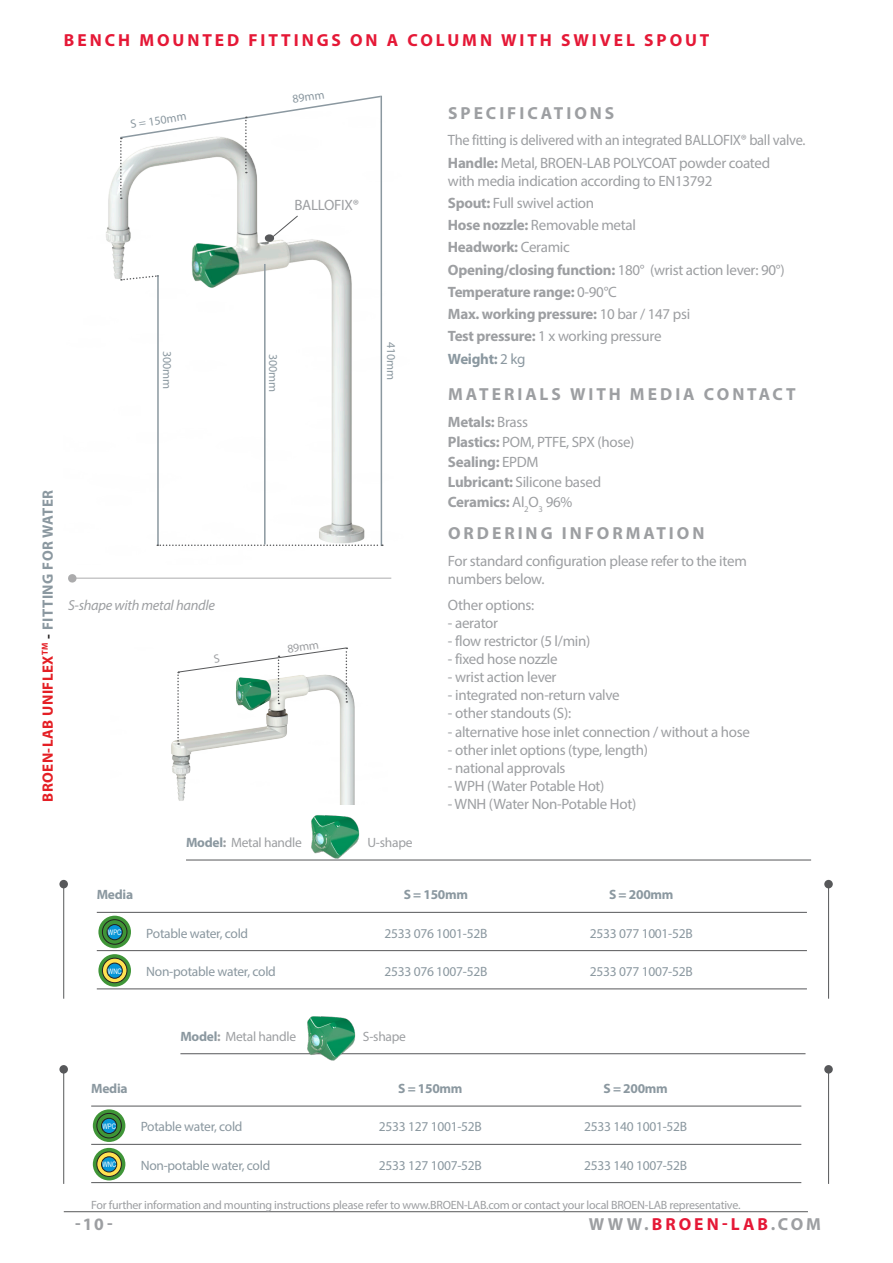
<style>
.page{position:relative;width:893px;height:1263px;background:#fff}
.page>*{position:absolute;margin:0;border:0;box-sizing:border-box;transform-origin:0 0}
.t1{font:700 17.4px "Myriad Pro";letter-spacing:.17em;color:#9d9fa2}
.t2{font:700 17.4px "Myriad Pro";letter-spacing:.17em;color:#e51836}
.t3{font:15px/22.2px "Myriad Pro";letter-spacing:-.02em;color:#9d9fa2}
.t4{font:15px/22.2px "Myriad Pro";letter-spacing:-.02em;color:#9d9fa2;scale:.96 1}
.t5{font:700 15px "Myriad Pro";letter-spacing:.03em;color:#e41f25}
.t6{font:italic 14.4px "Myriad Pro";letter-spacing:-.02em;color:#9d9fa2}
.t7{font:13.5px "Myriad Pro";letter-spacing:-.02em;color:#8b98a0}
.t8{font:13.5px "Myriad Pro";letter-spacing:-.02em;color:#9d9fa2}
.t9{font:700 13.5px "Myriad Pro";letter-spacing:-.02em;color:#8b98a0}
.t10{font:12px "Myriad Pro";letter-spacing:-.02em;color:#9d9fa2}
.t11{font:12px "Myriad Pro";color:#8b98a0}
.t12{font:7.5px "Helvetica";color:#fff;scale:.77 1}
.s1{color:#231f20}
.s2{color:#8b98a0}
.s3{font-weight:700;color:#8b98a0}
.s4{font-weight:700}
.s5{color:#9d9fa2}
</style>
<div class="page">
<hr style="left:64px;top:1211px;width:744px;height:1px;background:#57585a">
<img style="left:171px;top:647px;width:184px;height:157px">
<hr style="left:91px;top:1106px;width:710px;height:1px;background:#57585a">
<hr style="left:91px;top:1144px;width:710px;height:1px;background:#57585a">
<hr style="left:91px;top:1182px;width:710px;height:1px;background:#57585a">
<svg style="left:93px;top:1109px;width:32px;height:33px"></svg>
<div style="left:102px;top:1118px;width:15px;height:15px;background:#0696d7;border-radius:50%"></div>
<div style="left:101px;top:1118px;width:16px;height:16px;border:1px solid #231f20;border-radius:50%"></div>
<div style="left:97px;top:1113px;width:25px;height:25px;border:1px solid #231f20;border-radius:50%"></div>
<hr style="left:180px;top:1053px;width:625px;height:1px;background:#57585a">
<svg style="left:93px;top:1148px;width:32px;height:32px"></svg>
<svg style="left:97px;top:1152px;width:24px;height:24px"></svg>
<div style="left:97px;top:1152px;width:25px;height:24px;border:1px solid #231f20;border-radius:50%"></div>
<div style="left:102px;top:1157px;width:15px;height:15px;background:#0696d7;border-radius:50%"></div>
<div style="left:101px;top:1156px;width:16px;height:16px;border:1px solid #231f20;border-radius:50%"></div>
<hr style="left:97px;top:912px;width:710px;height:1px;background:#57585a">
<hr style="left:97px;top:950px;width:710px;height:1px;background:#57585a">
<hr style="left:97px;top:989px;width:710px;height:1px;background:#57585a">
<svg style="left:98px;top:916px;width:33px;height:32px"></svg>
<div style="left:107px;top:924px;width:15px;height:16px;background:#0696d7;border-radius:50%"></div>
<div style="left:107px;top:924px;width:15px;height:16px;border:1px solid #231f20;border-radius:50%"></div>
<div style="left:102px;top:919px;width:25px;height:25px;border:1px solid #231f20;border-radius:50%"></div>
<hr style="left:186px;top:860px;width:625px;height:1px;background:#57585a">
<svg style="left:98px;top:954px;width:33px;height:33px"></svg>
<svg style="left:102px;top:958px;width:25px;height:25px"></svg>
<div style="left:102px;top:958px;width:25px;height:25px;border:1px solid #231f20;border-radius:50%"></div>
<div style="left:107px;top:963px;width:15px;height:15px;background:#0696d7;border-radius:50%"></div>
<div style="left:107px;top:963px;width:15px;height:15px;border:1px solid #231f20;border-radius:50%"></div>
<hr style="left:72px;top:578px;width:319px;height:1px;background:#57585a">
<svg style="left:68px;top:574px;width:9px;height:9px"></svg>
<div style="left:59px;top:1065px;width:9px;height:8px;background:#57585a;border-radius:50%"></div>
<hr style="left:63px;top:1071px;width:1px;height:113px;background:#57585a">
<div style="left:59px;top:880px;width:9px;height:8px;background:#57585a;border-radius:50%"></div>
<hr style="left:63px;top:885px;width:1px;height:114px;background:#57585a">
<div style="left:824px;top:1065px;width:9px;height:8px;background:#57585a;border-radius:50%"></div>
<hr style="left:828px;top:1071px;width:1px;height:113px;background:#57585a">
<div style="left:824px;top:880px;width:9px;height:8px;background:#57585a;border-radius:50%"></div>
<hr style="left:828px;top:885px;width:1px;height:114px;background:#57585a">
<img style="left:106px;top:170px;width:278px;height:376px">
<svg style="left:121px;top:274px;width:37px;height:7px"></svg>
<hr style="left:157px;top:275px;width:2px;height:270px;background:#8b98a0">
<hr style="left:264px;top:264px;width:2px;height:280px;background:#8b98a0">
<hr style="left:380px;top:96px;width:2px;height:450px;background:#8b98a0">
<svg style="left:118px;top:95px;width:264px;height:104px"></svg>
<svg style="left:157px;top:544px;width:226px;height:2px"></svg>
<img style="left:277px;top:815px;width:98px;height:46px">
<img style="left:273px;top:1016px;width:98px;height:45px">
<svg style="left:264px;top:215px;width:34px;height:27px"></svg>
<svg style="left:177px;top:647px;width:170px;height:98px"></svg>
<p class="t2" style="left:64px;top:29px;width:647px">BENCH MOUNTED FITTINGS ON A COLUMN WITH SWIVEL SPOUT</p>
<p class="t11" style="left:129px;top:117px;width:58px;rotate:-9deg">S = 150mm</p>
<p class="t11" style="left:291px;top:92px;width:34px;rotate:-9deg">89mm</p>
<p class="t3" style="left:294px;top:194px;width:66px">BALLOFIX®</p>
<p class="t11" style="left:175px;top:351px;width:40px;rotate:90deg">300mm</p>
<p class="t11" style="left:280px;top:354px;width:40px;rotate:90deg">300mm</p>
<p class="t11" style="left:399px;top:341px;width:40px;rotate:90deg">410mm</p>
<p class="t5" style="left:38px;top:802px;width:314px;rotate:-90deg">BROEN-LAB UNIFLEX<sup>TM</sup> <span class="s1">-</span> <span class="s2">FITTING FOR WATER</span></p>
<p class="t6" style="left:68px;top:596px;width:148px">S-shape with metal handle</p>
<p class="t10" style="left:286px;top:642px;width:33px;rotate:-9deg">89mm</p>
<p class="t8" style="left:186px;top:834px;width:117px"><span class="s3">Model</span><span class="s4">:</span> Metal handle</p>
<p class="t8" style="left:367px;top:834px;width:47px">U-shape</p>
<p class="t1" style="left:448px;top:102px;width:168px">SPECIFICATIONS</p>
<p class="t4" style="left:448px;top:129px;width:374px">The fitting is delivered with an integrated BALLOFIX® ball valve.<br><span class="s4">Handle:</span> Metal, BROEN-LAB POLYCOAT powder coated</p>
<p class="t3" style="left:448px;top:169px;width:338px">with media indication according to EN13792<br><span class="s4">Spout:</span> Full swivel action<br><span class="s4">Hose nozzle:</span> Removable metal<br><span class="s4">Headwork:</span> Ceramic<br><span class="s4">Opening/closing function:</span> 180° (wrist action lever: 90°)<br><span class="s4">Temperature range:</span> 0-90°C<br><span class="s4">Max. working pressure:</span> 10 bar / 147 psi<br><span class="s4">Test pressure:</span> 1 x working pressure<br><span class="s3">Weight:</span> <span class="s2">2 kg</span></p>
<p class="t1" style="left:448px;top:383px;width:349px">MATERIALS WITH MEDIA CONTACT</p>
<p class="t3" style="left:448px;top:411px;width:188px;line-height:20.1px"><span class="s4">Metals:</span> Brass<br><span class="s4">Plastics:</span> POM, PTFE, SPX (hose)<br><span class="s4">Sealing:</span> EPDM<br><span class="s4">Lubricant:</span> Silicone based<br><span class="s4">Ceramics:</span> Al<sub>2</sub>O<sub>3</sub> 96%</p>
<p class="t1" style="left:448px;top:522px;width:258px">ORDERING INFORMATION</p>
<p class="t3" style="left:448px;top:552px;width:300px;line-height:18px">For standard configuration please refer to the item numbers below.</p>
<p class="t3" style="left:448px;top:594px;width:88px">Other options:</p>
<p class="t3" style="left:448px;top:612px;width:52px">- aerator</p>
<p class="t3" style="left:448px;top:630px;width:144px">- flow restrictor (5 l/min)</p>
<p class="t3" style="left:448px;top:648px;width:111px">- fixed hose nozzle</p>
<p class="t3" style="left:448px;top:666px;width:110px">- wrist action lever</p>
<p class="t3" style="left:448px;top:684px;width:173px">- integrated non-return valve</p>
<p class="t3" style="left:448px;top:702px;width:125px">- other standouts (S):</p>
<p class="t3" style="left:448px;top:720px;width:303px">- alternative hose inlet connection / without a hose</p>
<p class="t3" style="left:448px;top:738px;width:202px">- other inlet options (type, length)</p>
<p class="t3" style="left:448px;top:756px;width:119px">- national approvals</p>
<p class="t3" style="left:448px;top:774px;width:158px">- WPH (Water Potable Hot)</p>
<p class="t3" style="left:448px;top:792px;width:190px">- WNH (Water Non-Potable Hot)</p>
<p class="t9" style="left:97px;top:886px;width:38px">Media</p>
<p class="t9" style="left:404px;top:886px;width:66px">S = 150mm</p>
<p class="t9" style="left:609px;top:886px;width:66px">S = 200mm</p>
<p class="t7" style="left:146px;top:925px;width:103px">Potable water, cold</p>
<p class="t7" style="left:384px;top:925px;width:104px">2533 076 1001-52B</p>
<p class="t7" style="left:590px;top:925px;width:104px">2533 077 1001-52B</p>
<p class="t7" style="left:146px;top:963px;width:131px">Non-potable water, cold</p>
<p class="t7" style="left:385px;top:963px;width:104px">2533 076 1007-52B</p>
<p class="t7" style="left:590px;top:963px;width:104px">2533 077 1007-52B</p>
<p class="t12" style="left:108px;top:927px;width:19px">WPC</p>
<p class="t12" style="left:108px;top:965px;width:20px">WNC</p>
<p class="t8" style="left:180px;top:1028px;width:117px"><span class="s3">Model</span><span class="s4">:</span> Metal handle</p>
<p class="t8" style="left:363px;top:1028px;width:45px">S-shape</p>
<p class="t9" style="left:91px;top:1080px;width:38px">Media</p>
<p class="t9" style="left:398px;top:1080px;width:66px">S = 150mm</p>
<p class="t9" style="left:604px;top:1080px;width:66px">S = 200mm</p>
<p class="t7" style="left:141px;top:1118px;width:103px">Potable water, cold</p>
<p class="t7" style="left:379px;top:1118px;width:104px">2533 127 1001-52B</p>
<p class="t7" style="left:584px;top:1118px;width:104px">2533 140 1001-52B</p>
<p class="t7" style="left:141px;top:1157px;width:131px">Non-potable water, cold</p>
<p class="t7" style="left:379px;top:1157px;width:104px">2533 127 1007-52B</p>
<p class="t7" style="left:584px;top:1157px;width:104px">2533 140 1007-52B</p>
<p class="t12" style="left:102px;top:1120px;width:19px">WPC</p>
<p class="t12" style="left:102px;top:1159px;width:20px">WNC</p>
<p class="t10" style="left:91px;top:1198px;width:651px">For further information and mounting instructions please refer to www.BROEN-LAB.com or contact your local BROEN-LAB representative.</p>
<p class="t1" style="left:75px;top:1213px;width:39px">-10-</p>
<p class="t2" style="left:589px;top:1213px;width:234px"><span class="s5">WWW.</span>BROEN-LAB<span class="s5">.COM</span></p>
</div>
